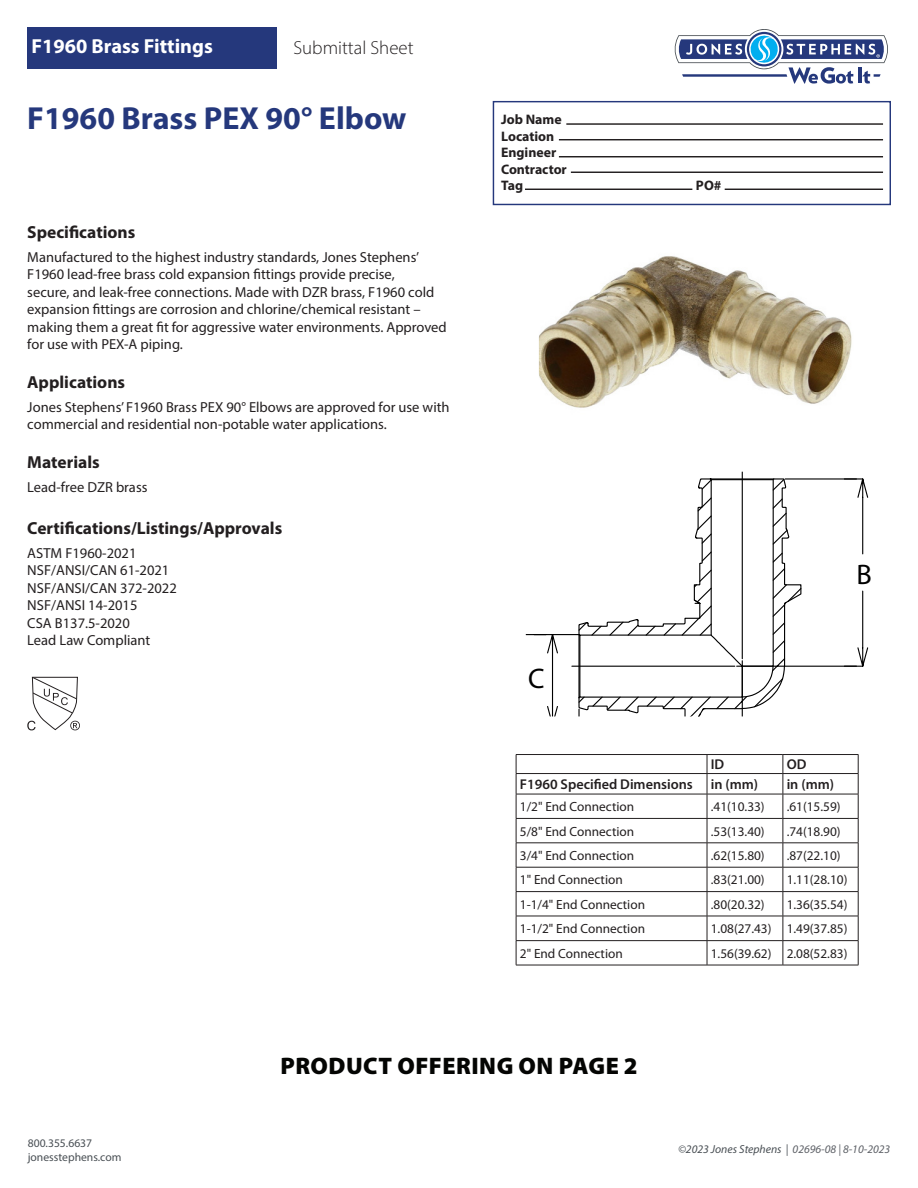
<style>
.page{position:relative;width:918px;height:1188px;background:#fff}
.page>*{position:absolute;margin:0;border:0;box-sizing:border-box;transform-origin:0 0}
.t1{font:700 31.95px "Myriad Pro";color:#25387c}
.t2{font:28.35px "Myriad Pro";color:#000}
.t3{font:900 24px "Myriad Pro";letter-spacing:.02em;color:#040503}
.t4{font:700 20.4px "Myriad Pro";color:#fff}
.t5{font:300 18.9px "Myriad Pro";color:#231f20}
.Text{font:700 17.4px "Myriad Pro";color:#231f20}
.Heading{font:700 17.4px "Myriad Pro";color:#231f20}
.t6{font:14.55px/17.4px "Myriad Pro";color:#231f20}
.t7{font:600 14.25px "Myriad Pro";color:#231f20}
.t8{font:700 13.8px/16.5px "Myriad Pro";color:#231f20}
.t9{font:13.35px "Myriad Pro";color:#231f20}
.t10{font:italic 11.7px "Myriad Pro";color:#494f54}
.t11{font:11.7px/14px "Myriad Pro";color:#494f54}
.s1{color:#5e6167}
</style>
<div class="page">
<div style="left:27px;top:27px;width:250px;height:41px;background:#25387c"></div>
<svg style="left:674px;top:29px;width:214px;height:55px"></svg>
<div style="left:493px;top:101px;width:398px;height:104px;border:1px solid #25387c"></div>
<hr style="left:566px;top:123px;width:317px;height:2px;background:#231f20">
<hr style="left:559px;top:139px;width:324px;height:1px;background:#231f20">
<hr style="left:559px;top:156px;width:324px;height:1px;background:#231f20">
<hr style="left:571px;top:172px;width:312px;height:1px;background:#231f20">
<hr style="left:725px;top:189px;width:158px;height:1px;background:#231f20">
<hr style="left:525px;top:189px;width:167px;height:1px;background:#231f20">
<svg style="left:27px;top:677px;width:53px;height:53px"></svg>
<img style="left:539px;top:256px;width:313px;height:152px">
<hr style="left:742px;top:472px;width:1px;height:187px;background:#000">
<svg style="left:741px;top:475px;width:128px;height:192px"></svg>
<svg style="left:526px;top:478px;width:262px;height:238px"></svg>
<hr style="left:516px;top:754px;width:191px;height:1px;background:#231f20">
<hr style="left:707px;top:754px;width:76px;height:1px;background:#231f20">
<hr style="left:783px;top:754px;width:75px;height:1px;background:#231f20">
<hr style="left:516px;top:773px;width:191px;height:1px;background:#231f20">
<hr style="left:707px;top:773px;width:76px;height:1px;background:#231f20">
<hr style="left:783px;top:773px;width:75px;height:1px;background:#231f20">
<hr style="left:516px;top:794px;width:191px;height:1px;background:#231f20">
<hr style="left:707px;top:794px;width:76px;height:1px;background:#231f20">
<hr style="left:783px;top:794px;width:75px;height:1px;background:#231f20">
<hr style="left:516px;top:818px;width:191px;height:1px;background:#231f20">
<hr style="left:707px;top:818px;width:76px;height:1px;background:#231f20">
<hr style="left:783px;top:818px;width:75px;height:1px;background:#231f20">
<hr style="left:516px;top:843px;width:191px;height:1px;background:#231f20">
<hr style="left:707px;top:843px;width:76px;height:1px;background:#231f20">
<hr style="left:783px;top:843px;width:75px;height:1px;background:#231f20">
<hr style="left:516px;top:867px;width:191px;height:1px;background:#231f20">
<hr style="left:707px;top:867px;width:76px;height:1px;background:#231f20">
<hr style="left:783px;top:867px;width:75px;height:1px;background:#231f20">
<hr style="left:516px;top:891px;width:191px;height:1px;background:#231f20">
<hr style="left:707px;top:891px;width:76px;height:1px;background:#231f20">
<hr style="left:783px;top:891px;width:75px;height:1px;background:#231f20">
<hr style="left:516px;top:916px;width:191px;height:1px;background:#231f20">
<hr style="left:707px;top:916px;width:76px;height:1px;background:#231f20">
<hr style="left:783px;top:916px;width:75px;height:1px;background:#231f20">
<hr style="left:516px;top:940px;width:191px;height:1px;background:#231f20">
<svg style="left:516px;top:755px;width:1px;height:210px"></svg>
<hr style="left:707px;top:940px;width:76px;height:1px;background:#231f20">
<svg style="left:707px;top:755px;width:1px;height:210px"></svg>
<hr style="left:783px;top:940px;width:75px;height:1px;background:#231f20">
<svg style="left:783px;top:755px;width:1px;height:210px"></svg>
<svg style="left:858px;top:755px;width:1px;height:210px"></svg>
<hr style="left:516px;top:965px;width:191px;height:1px;background:#231f20">
<hr style="left:707px;top:965px;width:76px;height:1px;background:#231f20">
<hr style="left:783px;top:965px;width:75px;height:1px;background:#231f20">
<p class="t4" style="left:32px;top:33px;width:183px">F1960 Brass Fittings</p>
<p class="t5" style="left:293px;top:37px;width:122px">Submittal Sheet</p>
<p class="t1" style="left:27px;top:97px;width:381px">F1960 Brass PEX 90° Elbow</p>
<p class="Text" style="left:27px;top:221px;width:110px">Specifications</p>
<p class="t6" style="left:27px;top:248px;width:421px">Manufactured to the highest industry standards, Jones Stephens’ F1960 lead-free brass cold expansion fittings provide precise,<br>secure, and leak-free connections. Made with DZR brass, F1960 cold expansion fittings are corrosion and chlorine/chemical resistant – making them a great fit for aggressive water environments. Approved for use with PEX-A piping.</p>
<p class="Text" style="left:27px;top:370px;width:99px">Applications</p>
<p class="t6" style="left:27px;top:398px;width:424px">Jones Stephens’ F1960 Brass PEX 90° Elbows are approved for use with commercial and residential non-potable water applications.</p>
<p class="Heading" style="left:27px;top:450px;width:74px">Materials</p>
<p class="t6" style="left:27px;top:478px;width:122px">Lead-free DZR brass</p>
<p class="Text" style="left:27px;top:516px;width:257px">Certifications/Listings/Approvals</p>
<p class="t6" style="left:27px;top:544px;width:144px">ASTM F1960-2021<br>NSF/ANSI/CAN 61-2021</p>
<p class="t6" style="left:27px;top:579px;width:151px">NSF/ANSI/CAN 372-2022</p>
<p class="t6" style="left:27px;top:596px;width:112px">NSF/ANSI 14-2015</p>
<p class="t6" style="left:27px;top:614px;width:125px">CSA B137.5-2020<br>Lead Law Compliant</p>
<p class="t8" style="left:501px;top:111px;width:67px">Job Name<br>Location<br>Engineer<br>Contractor<br>Tag</p>
<p class="t8" style="left:696px;top:177px;width:27px">PO#</p>
<p class="t2" style="left:857px;top:557px;width:17px">B</p>
<p class="t2" style="left:528px;top:661px;width:18px">C</p>
<p class="t7" style="left:711px;top:756px;width:15px">ID</p>
<p class="t7" style="left:787px;top:756px;width:21px">OD</p>
<p class="t7" style="left:520px;top:775px;width:175px">F1960 Specified Dimensions</p>
<p class="t7" style="left:711px;top:775px;width:49px">in (mm)</p>
<p class="t7" style="left:787px;top:775px;width:49px">in (mm)</p>
<p class="t9" style="left:520px;top:799px;width:116px">1/2" End Connection</p>
<p class="t9" style="left:711px;top:799px;width:55px">.41(10.33)</p>
<p class="t9" style="left:787px;top:799px;width:55px">.61(15.59)</p>
<p class="t9" style="left:520px;top:823px;width:116px">5/8" End Connection</p>
<p class="t9" style="left:711px;top:823px;width:55px">.53(13.40)</p>
<p class="t9" style="left:787px;top:823px;width:55px">.74(18.90)</p>
<p class="t9" style="left:520px;top:847px;width:116px">3/4" End Connection</p>
<p class="t9" style="left:711px;top:847px;width:55px">.62(15.80)</p>
<p class="t9" style="left:787px;top:847px;width:55px">.87(22.10)</p>
<p class="t9" style="left:520px;top:872px;width:104px">1" End Connection</p>
<p class="t9" style="left:711px;top:872px;width:55px">.83(21.00)</p>
<p class="t9" style="left:787px;top:872px;width:62px">1.11(28.10)</p>
<p class="t9" style="left:520px;top:896px;width:127px">1-1/4" End Connection</p>
<p class="t9" style="left:711px;top:896px;width:55px">.80(20.32)</p>
<p class="t9" style="left:787px;top:896px;width:62px">1.36(35.54)</p>
<p class="t9" style="left:520px;top:921px;width:127px">1-1/2" End Connection</p>
<p class="t9" style="left:711px;top:921px;width:138px">1.08(27.43) 1.49(37.85)</p>
<p class="t9" style="left:520px;top:945px;width:104px">2" End Connection</p>
<p class="t9" style="left:711px;top:945px;width:138px">1.56(39.62) 2.08(52.83)</p>
<p class="t2" style="left:651px;top:778px;width:19px">A</p>
<h3 class="t3" style="left:281px;top:1049px;width:359px">PRODUCT OFFERING ON PAGE 2</h3>
<p class="t11" style="left:28px;top:1136px;width:95px">800.355.6637 jonesstephens.com</p>
<p class="t10" style="left:678px;top:1142px;width:214px">©2023 Jones Stephens | <span class="s1">02696-08 | 8-10-2023</span></p>
</div>
